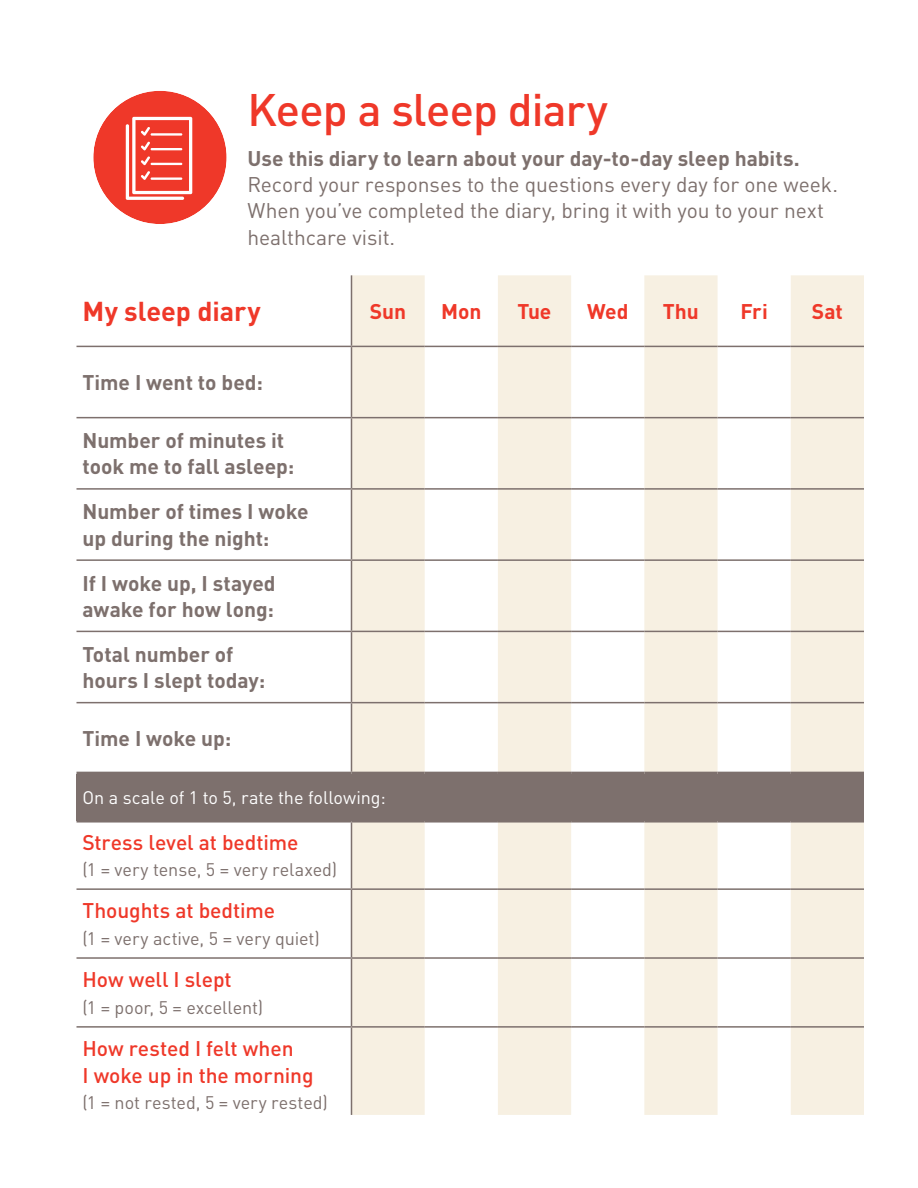
<style>
.page{position:relative;width:918px;height:1188px;background:#fff}
.page>*{position:absolute;margin:0;border:0;box-sizing:border-box;transform-origin:0 0}
.t1{font:500 45px "DIN Pro";letter-spacing:-.02em;color:#ef3829}
.t2{font:700 27px "DIN Pro";letter-spacing:-.005em;color:#ef3829}
.t3{font:700 21px/26.2px "DIN Pro";color:#7d706d}
.t4{font:21px/26.2px "DIN Pro";letter-spacing:-.005em;color:#7d706d}
.t5{font:500 21px/26.2px "DIN Pro";letter-spacing:-.005em;color:#ef3829}
.t6{font:700 21px "DIN Pro";letter-spacing:-.005em;color:#ef3829}
.t7{font:18px "DIN Pro";color:#7d706d}
.t8{font:18px "DIN Pro";letter-spacing:-.005em;color:#fff}
</style>
<div class="page">
<div style="left:93px;top:91px;width:134px;height:133px;background:#ef3829;border-radius:50%"></div>
<svg style="left:126px;top:117px;width:66px;height:83px"></svg>
<svg style="left:352px;top:275px;width:512px;height:840px;fill:#f7f0e2"></svg>
<div style="left:76px;top:774px;width:788px;height:46px;background:#7d706d"></div>
<hr style="left:76px;top:346px;width:275px;height:1px;background:#7d706d">
<hr style="left:351px;top:346px;width:74px;height:1px;background:#7d706d">
<hr style="left:425px;top:346px;width:73px;height:1px;background:#7d706d">
<hr style="left:498px;top:346px;width:73px;height:1px;background:#7d706d">
<hr style="left:571px;top:346px;width:73px;height:1px;background:#7d706d">
<hr style="left:644px;top:346px;width:74px;height:1px;background:#7d706d">
<hr style="left:718px;top:346px;width:73px;height:1px;background:#7d706d">
<hr style="left:791px;top:346px;width:73px;height:1px;background:#7d706d">
<hr style="left:76px;top:417px;width:275px;height:1px;background:#7d706d">
<hr style="left:351px;top:417px;width:74px;height:1px;background:#7d706d">
<hr style="left:425px;top:417px;width:73px;height:1px;background:#7d706d">
<hr style="left:498px;top:417px;width:73px;height:1px;background:#7d706d">
<hr style="left:571px;top:417px;width:73px;height:1px;background:#7d706d">
<hr style="left:644px;top:417px;width:74px;height:1px;background:#7d706d">
<hr style="left:718px;top:417px;width:73px;height:1px;background:#7d706d">
<hr style="left:791px;top:417px;width:73px;height:1px;background:#7d706d">
<hr style="left:76px;top:488px;width:275px;height:2px;background:#7d706d">
<hr style="left:351px;top:488px;width:74px;height:2px;background:#7d706d">
<hr style="left:425px;top:488px;width:73px;height:2px;background:#7d706d">
<hr style="left:498px;top:488px;width:73px;height:2px;background:#7d706d">
<hr style="left:571px;top:488px;width:73px;height:2px;background:#7d706d">
<hr style="left:644px;top:488px;width:74px;height:2px;background:#7d706d">
<hr style="left:718px;top:488px;width:73px;height:2px;background:#7d706d">
<hr style="left:791px;top:488px;width:73px;height:2px;background:#7d706d">
<hr style="left:76px;top:631px;width:275px;height:1px;background:#7d706d">
<hr style="left:351px;top:631px;width:74px;height:1px;background:#7d706d">
<hr style="left:425px;top:631px;width:73px;height:1px;background:#7d706d">
<hr style="left:498px;top:631px;width:73px;height:1px;background:#7d706d">
<hr style="left:571px;top:631px;width:73px;height:1px;background:#7d706d">
<hr style="left:644px;top:631px;width:74px;height:1px;background:#7d706d">
<hr style="left:718px;top:631px;width:73px;height:1px;background:#7d706d">
<hr style="left:791px;top:631px;width:73px;height:1px;background:#7d706d">
<hr style="left:76px;top:702px;width:275px;height:1px;background:#7d706d">
<hr style="left:351px;top:702px;width:74px;height:1px;background:#7d706d">
<hr style="left:425px;top:702px;width:73px;height:1px;background:#7d706d">
<hr style="left:498px;top:702px;width:73px;height:1px;background:#7d706d">
<hr style="left:571px;top:702px;width:73px;height:1px;background:#7d706d">
<hr style="left:644px;top:702px;width:74px;height:1px;background:#7d706d">
<hr style="left:718px;top:702px;width:73px;height:1px;background:#7d706d">
<hr style="left:791px;top:702px;width:73px;height:1px;background:#7d706d">
<hr style="left:76px;top:888px;width:275px;height:2px;background:#7d706d">
<hr style="left:351px;top:888px;width:74px;height:2px;background:#7d706d">
<hr style="left:425px;top:888px;width:73px;height:2px;background:#7d706d">
<hr style="left:498px;top:888px;width:73px;height:2px;background:#7d706d">
<hr style="left:571px;top:888px;width:73px;height:2px;background:#7d706d">
<hr style="left:644px;top:888px;width:74px;height:2px;background:#7d706d">
<hr style="left:718px;top:888px;width:73px;height:2px;background:#7d706d">
<hr style="left:791px;top:888px;width:73px;height:2px;background:#7d706d">
<hr style="left:76px;top:957px;width:275px;height:2px;background:#7d706d">
<hr style="left:351px;top:957px;width:74px;height:2px;background:#7d706d">
<hr style="left:425px;top:957px;width:73px;height:2px;background:#7d706d">
<hr style="left:498px;top:957px;width:73px;height:2px;background:#7d706d">
<hr style="left:571px;top:957px;width:73px;height:2px;background:#7d706d">
<hr style="left:644px;top:957px;width:74px;height:2px;background:#7d706d">
<hr style="left:718px;top:957px;width:73px;height:2px;background:#7d706d">
<hr style="left:791px;top:957px;width:73px;height:2px;background:#7d706d">
<hr style="left:76px;top:1026px;width:275px;height:2px;background:#7d706d">
<hr style="left:351px;top:1026px;width:74px;height:2px;background:#7d706d">
<hr style="left:425px;top:1026px;width:73px;height:2px;background:#7d706d">
<hr style="left:498px;top:1026px;width:73px;height:2px;background:#7d706d">
<hr style="left:571px;top:1026px;width:73px;height:2px;background:#7d706d">
<hr style="left:644px;top:1026px;width:74px;height:2px;background:#7d706d">
<hr style="left:718px;top:1026px;width:73px;height:2px;background:#7d706d">
<hr style="left:791px;top:1026px;width:73px;height:2px;background:#7d706d">
<hr style="left:351px;top:347px;width:1px;height:70px;background:#7d706d">
<hr style="left:351px;top:418px;width:1px;height:70px;background:#7d706d">
<hr style="left:351px;top:490px;width:1px;height:69px;background:#7d706d">
<hr style="left:351px;top:561px;width:1px;height:70px;background:#7d706d">
<hr style="left:351px;top:632px;width:1px;height:70px;background:#7d706d">
<hr style="left:351px;top:703px;width:1px;height:69px;background:#7d706d">
<hr style="left:351px;top:823px;width:1px;height:65px;background:#7d706d">
<hr style="left:351px;top:890px;width:1px;height:67px;background:#7d706d">
<hr style="left:351px;top:959px;width:1px;height:67px;background:#7d706d">
<hr style="left:351px;top:1028px;width:1px;height:87px;background:#7d706d">
<hr style="left:351px;top:275px;width:1px;height:71px;background:#7d706d">
<hr style="left:76px;top:559px;width:275px;height:2px;background:#7d706d">
<hr style="left:351px;top:559px;width:74px;height:2px;background:#7d706d">
<hr style="left:425px;top:559px;width:73px;height:2px;background:#7d706d">
<hr style="left:498px;top:559px;width:73px;height:2px;background:#7d706d">
<hr style="left:571px;top:559px;width:73px;height:2px;background:#7d706d">
<hr style="left:644px;top:559px;width:74px;height:2px;background:#7d706d">
<hr style="left:718px;top:559px;width:73px;height:2px;background:#7d706d">
<hr style="left:791px;top:559px;width:73px;height:2px;background:#7d706d">
<hr style="left:76px;top:772px;width:275px;height:4px;background:#7d706d">
<hr style="left:351px;top:772px;width:74px;height:4px;background:#7d706d">
<hr style="left:425px;top:772px;width:73px;height:4px;background:#7d706d">
<hr style="left:498px;top:772px;width:73px;height:4px;background:#7d706d">
<hr style="left:571px;top:772px;width:73px;height:4px;background:#7d706d">
<hr style="left:644px;top:772px;width:74px;height:4px;background:#7d706d">
<hr style="left:718px;top:772px;width:73px;height:4px;background:#7d706d">
<hr style="left:791px;top:772px;width:73px;height:4px;background:#7d706d">
<div style="left:76px;top:818px;width:275px;height:5px;background:#7d706d"></div>
<div style="left:351px;top:818px;width:74px;height:5px;background:#7d706d"></div>
<div style="left:425px;top:818px;width:73px;height:5px;background:#7d706d"></div>
<div style="left:498px;top:818px;width:73px;height:5px;background:#7d706d"></div>
<div style="left:571px;top:818px;width:73px;height:5px;background:#7d706d"></div>
<div style="left:644px;top:818px;width:74px;height:5px;background:#7d706d"></div>
<div style="left:718px;top:818px;width:73px;height:5px;background:#7d706d"></div>
<div style="left:791px;top:818px;width:73px;height:5px;background:#7d706d"></div>
<h1 class="t1" style="left:248px;top:75px;width:362px">Keep a sleep diary</h1>
<p class="t3" style="left:248px;top:144px;width:554px">Use this diary to learn about your day-to-day sleep habits.</p>
<p class="t4" style="left:248px;top:170px;width:592px">Record your responses to the questions every day for one week.<br>When you’ve completed the diary, bring it with you to your next healthcare visit.</p>
<p class="t2" style="left:82px;top:290px;width:180px">My sleep diary</p>
<p class="t6" style="left:370px;top:295px;width:38px">Sun</p>
<p class="t6" style="left:441px;top:295px;width:42px">Mon</p>
<p class="t6" style="left:518px;top:295px;width:35px">Tue</p>
<p class="t6" style="left:587px;top:295px;width:43px">Wed</p>
<p class="t6" style="left:663px;top:295px;width:38px">Thu</p>
<p class="t6" style="left:740px;top:295px;width:29px">Fri</p>
<p class="t6" style="left:812px;top:295px;width:33px">Sat</p>
<p class="t3" style="left:83px;top:368px;width:182px">Time I went to bed:</p>
<p class="t3" style="left:83px;top:426px;width:213px">Number of minutes it took me to fall asleep:</p>
<p class="t3" style="left:83px;top:497px;width:228px">Number of times I woke up during the night:</p>
<p class="t3" style="left:83px;top:569px;width:195px">If I woke up, I stayed awake for how long:</p>
<p class="t3" style="left:83px;top:640px;width:184px">Total number of hours I slept today:</p>
<p class="t3" style="left:83px;top:724px;width:150px">Time I woke up:</p>
<p class="t8" style="left:82px;top:784px;width:305px">On a scale of 1 to 5, rate the following:</p>
<p class="t5" style="left:82px;top:828px;width:218px">Stress level at bedtime</p>
<p class="t7" style="left:82px;top:856px;width:256px">(1 = very tense, 5 = very relaxed)</p>
<p class="t5" style="left:82px;top:896px;width:194px">Thoughts at bedtime</p>
<p class="t7" style="left:82px;top:924px;width:239px">(1 = very active, 5 = very quiet)</p>
<p class="t5" style="left:82px;top:965px;width:151px">How well I slept</p>
<p class="t7" style="left:82px;top:993px;width:182px">(1 = poor, 5 = excellent)</p>
<p class="t5" style="left:82px;top:1034px;width:233px">How rested I felt when<br>I woke up in the morning</p>
<p class="t7" style="left:82px;top:1089px;width:247px">(1 = not rested, 5 = very rested)</p>
</div>
